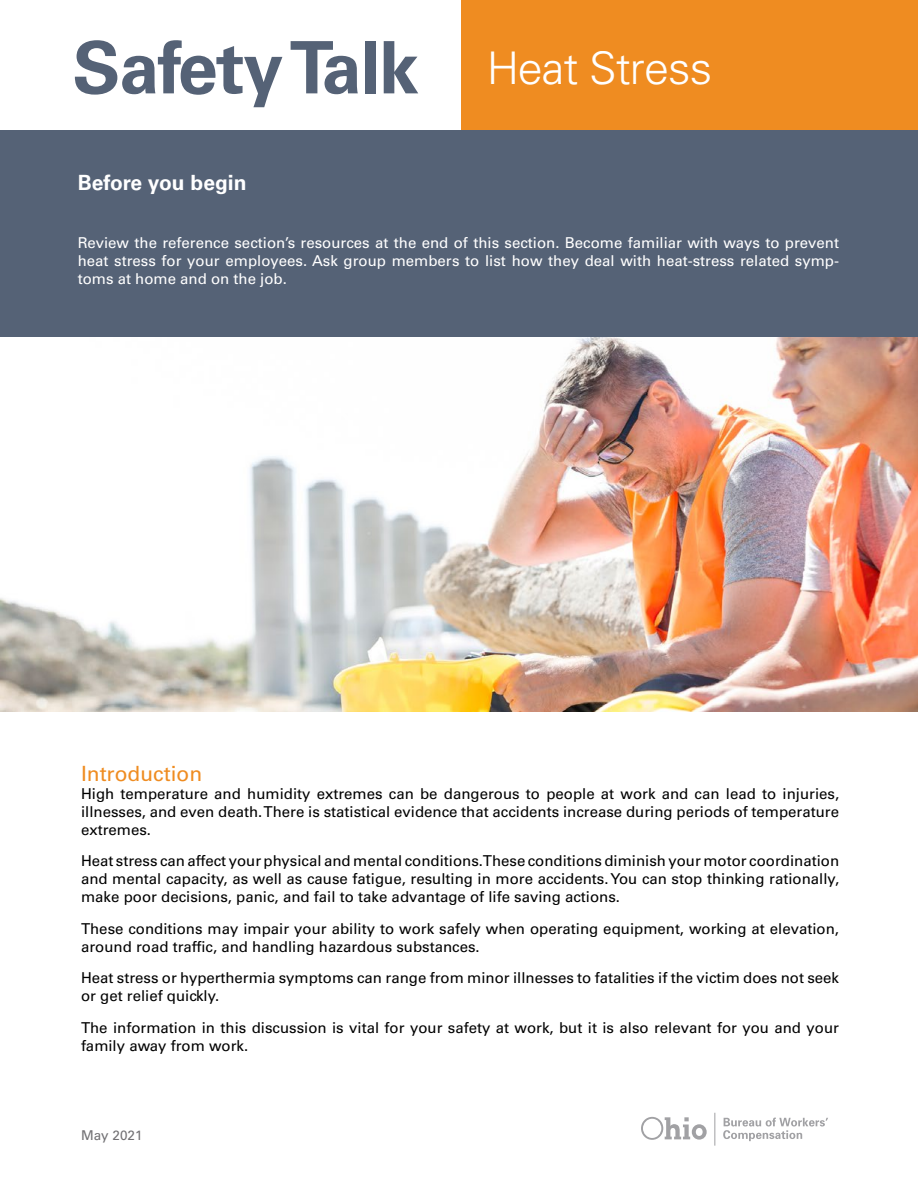
<style>
.page{position:relative;width:918px;height:1188px;background:#fff}
.page>*{position:absolute;margin:0;border:0;box-sizing:border-box;transform-origin:0 0}
.t1{font:700 72.3px "Univers LT Std";letter-spacing:-.02em;color:#556276}
.t2{font:300 45px "Univers LT Std";letter-spacing:-.02em;color:#fff}
.t3{font:700 21px "Univers LT Std";color:#fff}
.t4{font:21px "Univers LT Std";color:#ef8c21}
.t5{font:15px/18px "Univers LT Std";color:#000}
.t6{font:15px/18px "Univers LT Std";color:#fff;text-align:justify}
.t7{font:13.5px "Univers LT Std";color:#717073}
</style>
<div class="page">
<svg style="left:641px;top:1117px;width:66px;height:23px"></svg>
<svg style="left:723px;top:1118px;width:105px;height:23px"></svg>
<hr style="left:714px;top:1113px;width:1px;height:33px;background:#a1a1a4">
<div style="left:462px;top:0;width:456px;height:130px;background:#ef8c21"></div>
<div style="left:0;top:130px;width:918px;height:209px;background:#556276"></div>
<img style="left:0;top:338px;width:918px;height:373px">
<h1 class="t1" style="left:72px;top:26px;width:348px">Safety Talk</h1>
<h3 class="t3" style="left:78px;top:171px;width:170px">Before you begin</h3>
<h2 class="t2" style="left:486px;top:41px;width:227px">Heat Stress</h2>
<p class="t6" style="left:78px;top:233px;width:763px">Review the reference section’s resources at the end of this section. Become familiar with ways to prevent heat stress for your employees. Ask group members to list how they deal with heat-stress related symp&shy;toms at home and on the job.</p>
<h3 class="t4" style="left:81px;top:761px;width:123px">Introduction</h3>
<p class="t5" style="left:81px;top:785px;width:760px;text-align:justify">High temperature and humidity extremes can be dangerous to people at work and can lead to injuries, illnesses, and even death. There is statistical evidence that accidents increase during periods of temperature extremes.</p>
<p class="t5" style="left:81px;top:852px;width:760px;text-align:justify">Heat stress can affect your physical and mental conditions. These conditions diminish your motor coordination and mental capacity, as well as cause fatigue, resulting in more accidents. You can stop thinking rationally, make poor decisions, panic, and fail to take advantage of life saving actions.</p>
<p class="t5" style="left:81px;top:920px;width:760px">These conditions may impair your ability to work safely when operating equipment, working at elevation, around road traffic, and handling hazardous substances.</p>
<p class="t5" style="left:81px;top:969px;width:760px">Heat stress or hyperthermia symptoms can range from minor illnesses to fatalities if the victim does not seek or get relief quickly.</p>
<p class="t5" style="left:81px;top:1019px;width:760px">The information in this discussion is vital for your safety at work, but it is also relevant for you and your family away from work.</p>
<p class="t7" style="left:81px;top:1127px;width:63px">May 2021</p>
</div>
